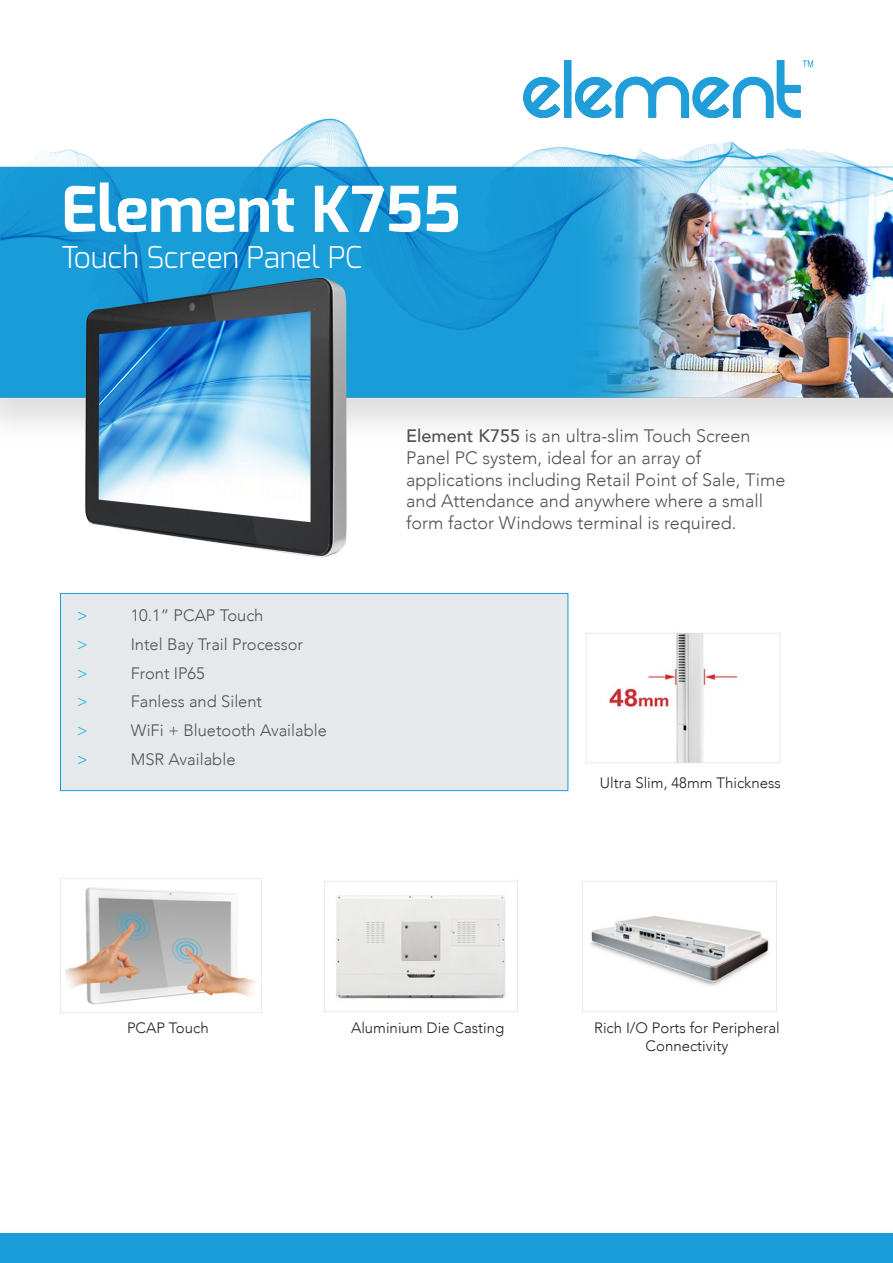
<style>
.page{position:relative;width:893px;height:1263px;background:#fff}
.page>*{position:absolute;margin:0;border:0;box-sizing:border-box;transform-origin:0 0}
.t1{font:700 63px "Exo";color:#fff}
.t2{font:300 30px "Exo";color:#fff}
.t3{font:300 18px/21.6px "Avenir";color:#505252}
.t4{font:300 16.5px "Avenir";color:#515351}
.t5{font:300 16.5px "Avenir";color:#00aeef}
.t6{font:300 15px/18px "Avenir";color:#231f20;text-align:center}
.s1{font-weight:500}
</style>
<div class="page">
<img style="left:0;top:60px;width:893px;height:1203px">
<div style="left:60px;top:593px;width:508px;height:198px;background:#e5e9eb;border:1px solid #199bd8"></div>
<img style="left:60px;top:878px;width:202px;height:135px">
<img style="left:583px;top:630px;width:200px;height:136px">
<img style="left:580px;top:878px;width:200px;height:136px">
<img style="left:323px;top:878px;width:196px;height:136px">
<img style="left:524px;top:61px;width:307px;height:57px">
<img style="left:31px;top:224px;width:374px;height:389px">
<p class="t1" style="left:61px;top:169px;width:401px">Element K755</p>
<p class="t2" style="left:61px;top:238px;width:303px">Touch Screen Panel PC</p>
<p class="t5" style="left:77px;top:605px;width:12px">&gt;</p>
<p class="t4" style="left:131px;top:605px;width:134px">10.1” PCAP Touch</p>
<p class="t5" style="left:77px;top:634px;width:12px">&gt;</p>
<p class="t4" style="left:131px;top:634px;width:174px">Intel Bay Trail Processor</p>
<p class="t5" style="left:77px;top:663px;width:12px">&gt;</p>
<p class="t4" style="left:131px;top:663px;width:76px">Front IP65</p>
<p class="t5" style="left:77px;top:692px;width:12px">&gt;</p>
<p class="t4" style="left:131px;top:692px;width:133px">Fanless and Silent</p>
<p class="t5" style="left:77px;top:721px;width:12px">&gt;</p>
<p class="t4" style="left:131px;top:721px;width:198px">WiFi + Bluetooth Available</p>
<p class="t5" style="left:77px;top:749px;width:12px">&gt;</p>
<p class="t4" style="left:131px;top:749px;width:106px">MSR Available</p>
<p class="t3" style="left:406px;top:425px;width:381px"><span class="s1">Element K755</span> is an ultra-slim Touch Screen Panel PC system, ideal for an array of applications including Retail Point of Sale, Time and Attendance and anywhere where a small form factor Windows terminal is required.</p>
<p class="t6" style="left:600px;top:774px;width:183px">Ultra Slim, 48mm Thickness</p>
<p class="t6" style="left:127px;top:1019px;width:83px">PCAP Touch</p>
<p class="t6" style="left:351px;top:1019px;width:155px">Aluminium Die Casting</p>
<p class="t6" style="left:594px;top:1019px;width:187px">Rich I/O Ports for Peripheral<br>Connectivity</p>
</div>
